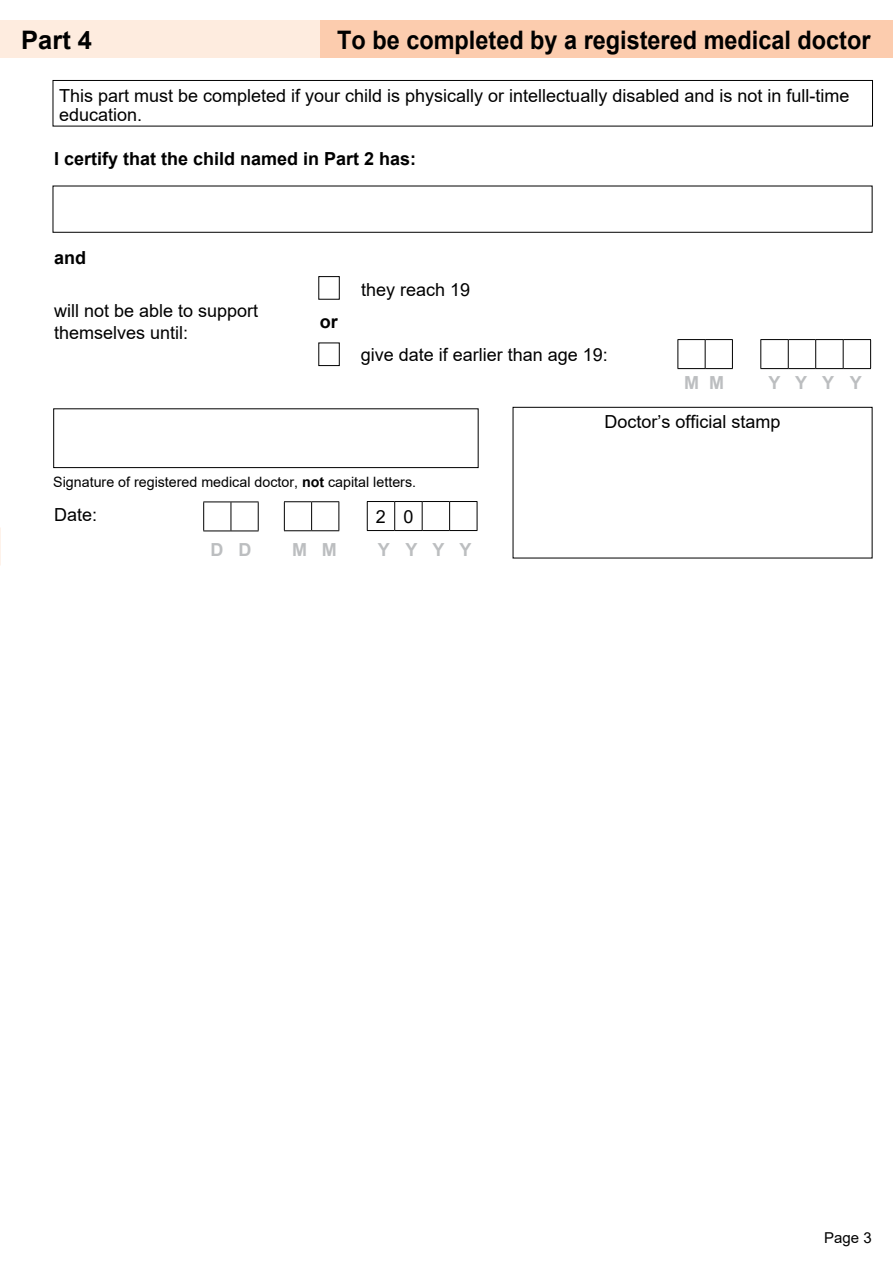
<style>
.page{position:relative;width:893px;height:1263px;background:#fff}
.page>*{position:absolute;margin:0;border:0;box-sizing:border-box;transform-origin:0 0}
.t1{font:700 25.5px "Arial";color:#000;scale:.92 1}
.t2{font:700 25.5px "Arial";color:#000}
.t3{font:18px/18.8px "Arial";color:#000}
.t4{font:700 18px "Arial";color:#000}
.t5{font:700 18px "Arial";color:#bcbec0}
.t6{font:15px "Arial";color:#000}
.t7{font:14.25px "Arial";color:#000}
.s1{font-weight:700}
</style>
<div class="page">
<div style="left:513px;top:407px;width:359px;height:151px;border:1px solid #000"></div>
<hr style="left:0;top:20px;width:1px;height:38px;background:#fcccae">
<div style="left:1px;top:20px;width:319px;height:38px;background:#feecdf"></div>
<div style="left:320px;top:20px;width:573px;height:38px;background:#fcccae"></div>
<div style="left:53px;top:80px;width:820px;height:46px;border:1px solid #000"></div>
<div style="left:53px;top:186px;width:819px;height:47px;border:1px solid #000"></div>
<div style="left:318px;top:276px;width:22px;height:24px;border:1px solid #000"></div>
<div style="left:318px;top:343px;width:22px;height:23px;border:1px solid #000"></div>
<svg style="left:677px;top:339px;width:56px;height:30px"></svg>
<svg style="left:760px;top:339px;width:111px;height:30px"></svg>
<div style="left:53px;top:408px;width:426px;height:60px;border:1px solid #000"></div>
<svg style="left:203px;top:501px;width:56px;height:31px"></svg>
<svg style="left:284px;top:501px;width:55px;height:30px"></svg>
<svg style="left:367px;top:501px;width:111px;height:30px"></svg>
<h1 class="t2" style="left:21px;top:22px;width:72px">Part 4</h1>
<h1 class="t1" style="left:337px;top:22px;width:581px">To be completed by a registered medical doctor</h1>
<p class="t3" style="left:59px;top:86px;width:792px">This part must be completed if your child is physically or intellectually disabled and is not in full-time education.</p>
<p class="t4" style="left:54px;top:146px;width:364px">I certify that the child named in Part 2 has:</p>
<p class="t4" style="left:54px;top:245px;width:34px">and</p>
<p class="t3" style="left:54px;top:300px;width:206px;line-height:21.6px">will not be able to support themselves until:</p>
<p class="t4" style="left:320px;top:309px;width:20px">or</p>
<p class="t3" style="left:361px;top:280px;width:111px">they reach 19</p>
<p class="t3" style="left:361px;top:345px;width:249px">give date if earlier than age 19:</p>
<p class="t5" style="left:684px;top:370px;width:41px">M M</p>
<p class="t5" style="left:768px;top:370px;width:95px">Y Y Y Y</p>
<p class="t3" style="left:605px;top:412px;width:178px">Doctor’s official stamp</p>
<p class="t7" style="left:53px;top:472px;width:364px">Signature of registered medical doctor, <span class="s1">not</span> capital letters.</p>
<p class="t3" style="left:54px;top:506px;width:45px">Date:</p>
<p class="t5" style="left:211px;top:537px;width:43px">D D</p>
<p class="t5" style="left:292px;top:537px;width:46px">M M</p>
<p class="t5" style="left:378px;top:537px;width:95px">Y Y Y Y</p>
<p class="t3" style="left:376px;top:507px;width:39px">2 0</p>
<p class="t6" style="left:824px;top:1227px;width:49px">Page 3</p>
</div>
